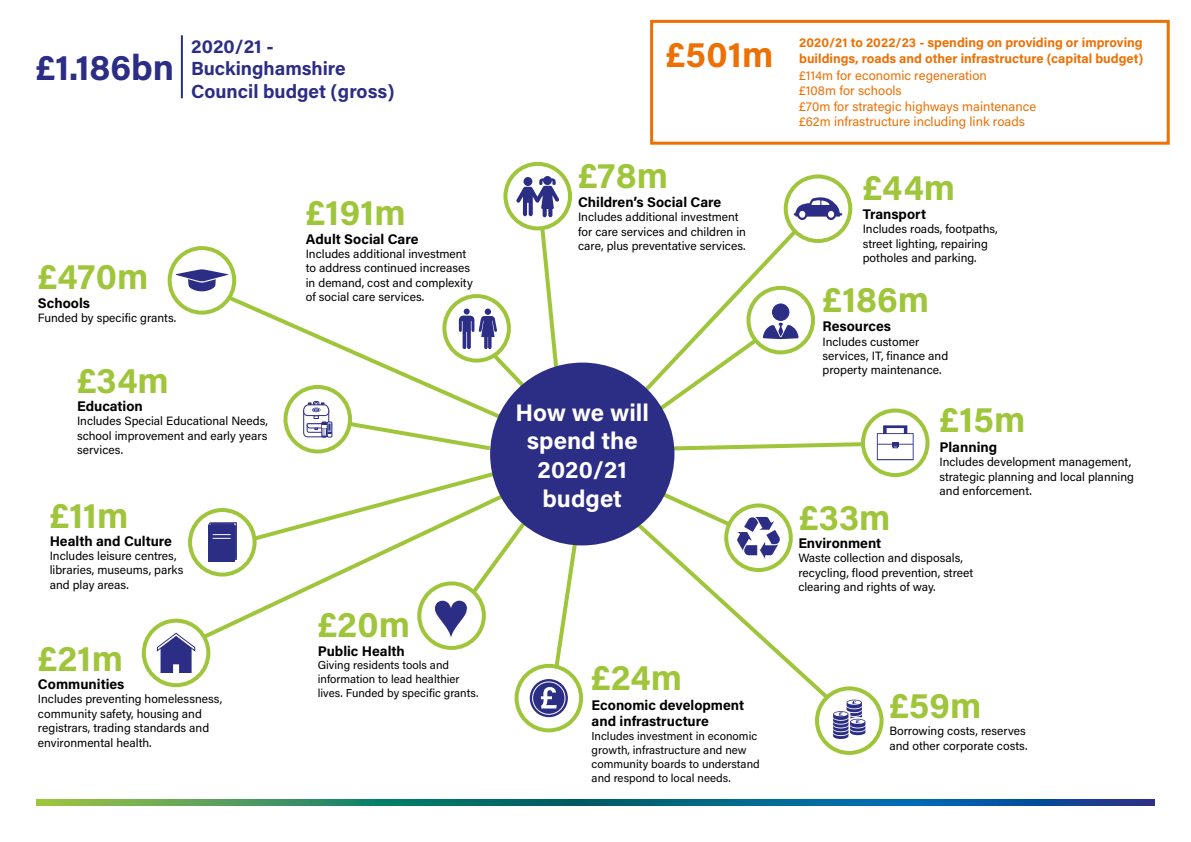
<style>
.page{position:relative;width:1191px;height:842px;background:#fff}
.page>*{position:absolute;margin:0;border:0;box-sizing:border-box;transform-origin:0 0}
.t1{font:60px "Arial";color:#2c2d84}
.t2{font:700 36px "Acumin Pro";color:#9fc63b}
.t3{font:700 36px "Acumin Pro";color:#2c2d84}
.t4{font:700 36px "Acumin Pro";color:#ed7004}
.t5{font:700 24px/28.8px "Acumin Pro";color:#fff;text-align:center}
.t6{font:700 19px/22.8px "Acumin Pro";color:#2c2d84}
.t7{font:700 14px/16.8px "Acumin Pro";color:#000}
.t8{font:13px "Acumin Pro";color:#ed7004}
.t9{font:700 13px/15.6px "Acumin Pro";color:#ed7004}
.t10{font:12px/14.4px "Acumin Pro";color:#000}
.t11{font:11.5px/13.8px "Acumin Pro";color:#000}
</style>
<div class="page">
<svg style="left:36px;top:799px;width:1119px;height:7px;background:#1e7479"></svg>
<div style="left:650px;top:20px;width:519px;height:125px;border:3px solid #ed7004"></div>
<hr style="left:181px;top:35px;width:2px;height:63px;background:#2c2d84">
<svg style="left:197px;top:508px;width:47px;height:135px"></svg>
<svg style="left:599px;top:224px;width:203px;height:154px"></svg>
<svg style="left:144px;top:621px;width:64px;height:64px"></svg>
<div style="left:142px;top:619px;width:68px;height:68px;border:4px solid #9fc63b;border-radius:50%"></div>
<svg style="left:516px;top:666px;width:65px;height:64px"></svg>
<div style="left:514px;top:664px;width:69px;height:68px;border:4px solid #9fc63b;border-radius:50%"></div>
<div style="left:748px;top:288px;width:65px;height:64px;background:#fff;border-radius:50%"></div>
<div style="left:746px;top:286px;width:69px;height:68px;border:4px solid #9fc63b;border-radius:50%"></div>
<svg style="left:505px;top:164px;width:65px;height:64px"></svg>
<div style="left:503px;top:162px;width:69px;height:68px;border:4px solid #9fc63b;border-radius:50%"></div>
<div style="left:168px;top:246px;width:68px;height:69px;border:4px solid #9fc63b;border-radius:50%"></div>
<div style="left:490px;top:363px;width:184px;height:182px;background:#2c2d84;border-radius:50%"></div>
<svg style="left:530px;top:679px;width:38px;height:38px"></svg>
<svg style="left:244px;top:467px;width:337px;height:241px"></svg>
<div style="left:532px;top:681px;width:33px;height:34px;border:1px solid #fff;border-radius:50%"></div>
<svg style="left:785px;top:176px;width:65px;height:65px"></svg>
<div style="left:783px;top:174px;width:69px;height:69px;border:4px solid #9fc63b;border-radius:50%"></div>
<svg style="left:793px;top:197px;width:49px;height:23px"></svg>
<div style="left:772px;top:304px;width:17px;height:16px;background:#2c2d84;border-radius:50%"></div>
<div style="left:772px;top:303px;width:17px;height:18px;border:1px solid #2c2d84;border-radius:50%"></div>
<svg style="left:817px;top:688px;width:64px;height:65px"></svg>
<div style="left:815px;top:686px;width:68px;height:69px;border:4px solid #9fc63b;border-radius:50%"></div>
<svg style="left:628px;top:487px;width:237px;height:252px"></svg>
<svg style="left:157px;top:632px;width:38px;height:41px"></svg>
<svg style="left:175px;top:176px;width:388px;height:277px"></svg>
<svg style="left:863px;top:410px;width:64px;height:65px"></svg>
<div style="left:861px;top:408px;width:68px;height:69px;border:4px solid #9fc63b;border-radius:50%"></div>
<svg style="left:633px;top:323px;width:280px;height:137px"></svg>
<div style="left:190px;top:510px;width:64px;height:64px;background:#fff;border-radius:50%"></div>
<div style="left:188px;top:508px;width:68px;height:68px;border:4px solid #9fc63b;border-radius:50%"></div>
<div style="left:208px;top:525px;width:26px;height:37px;background:#2c2d84"></div>
<svg style="left:208px;top:522px;width:29px;height:38px"></svg>
<p class="t3" style="left:36px;top:42px;width:140px">£1.186bn</p>
<p class="t6" style="left:191px;top:34px;width:205px">2020/21 -<br>Buckinghamshire<br>Council budget (gross)</p>
<p class="t2" style="left:38px;top:251px;width:112px">£470m</p>
<p class="t7" style="left:38px;top:294px;width:54px">Schools</p>
<p class="t10" style="left:38px;top:310px;width:140px">Funded by specific grants.</p>
<p class="t2" style="left:306px;top:187px;width:102px">£191m</p>
<p class="t7" style="left:306px;top:230px;width:114px">Adult Social Care</p>
<p class="t10" style="left:306px;top:246px;width:168px">Includes additional investment to address continued increases in demand, cost and complexity of social care services.</p>
<p class="t2" style="left:77px;top:355px;width:93px">£34m</p>
<p class="t7" style="left:77px;top:397px;width:67px">Education</p>
<p class="t10" style="left:77px;top:413px;width:192px;text-align:justify">Includes Special Educational Needs, school improvement and early years services.</p>
<p class="t2" style="left:50px;top:490px;width:80px">£11m</p>
<p class="t7" style="left:50px;top:532px;width:124px">Health and Culture</p>
<p class="t10" style="left:50px;top:548px;width:135px">Includes leisure centres, libraries, museums, parks and play areas.</p>
<p class="t4" style="left:666px;top:30px;width:109px">£501m</p>
<p class="t9" style="left:799px;top:34px;width:346px">2020/21 to 2022/23 - spending on providing or improving buildings, roads and other infrastructure (capital budget)</p>
<p class="t8" style="left:799px;top:66px;width:189px">£114m for economic regeneration</p>
<p class="t8" style="left:799px;top:82px;width:104px">£108m for schools</p>
<p class="t8" style="left:799px;top:97px;width:238px">£70m for strategic highways maintenance</p>
<p class="t8" style="left:799px;top:113px;width:227px">£62m infrastructure including link roads</p>
<p class="t2" style="left:578px;top:150px;width:91px">£78m</p>
<p class="t7" style="left:578px;top:193px;width:145px">Children’s Social Care</p>
<p class="t10" style="left:578px;top:209px;width:169px">Includes additional investment for care services and children in care, plus preventative services.</p>
<p class="t5" style="left:515px;top:397px;width:135px">How we will spend the</p>
<p class="t5" style="left:537px;top:454px;width:91px">2020/21</p>
<p class="t5" style="left:542px;top:483px;width:81px">budget</p>
<p class="t2" style="left:862px;top:163px;width:94px">£44m</p>
<p class="t7" style="left:862px;top:205px;width:65px">Transport</p>
<p class="t10" style="left:862px;top:222px;width:137px">Includes roads, footpaths, street lighting, repairing potholes and parking.</p>
<p class="t2" style="left:822px;top:274px;width:108px">£186m</p>
<p class="t7" style="left:822px;top:317px;width:70px">Resources</p>
<p class="t10" style="left:822px;top:334px;width:127px">Includes customer services, IT, finance and property maintenance.</p>
<p class="t2" style="left:939px;top:395px;width:87px">£15m</p>
<p class="t7" style="left:939px;top:438px;width:59px">Planning</p>
<p class="t10" style="left:939px;top:454px;width:196px">Includes development management, strategic planning and local planning and enforcement.</p>
<p class="t2" style="left:799px;top:492px;width:93px">£33m</p>
<p class="t7" style="left:798px;top:534px;width:84px">Environment</p>
<p class="t10" style="left:798px;top:551px;width:176px">Waste collection and disposals, recycling, flood prevention, street clearing and rights of way.</p>
<p class="t2" style="left:38px;top:633px;width:87px">£21m</p>
<p class="t7" style="left:38px;top:675px;width:88px">Communities</p>
<p class="t10" style="left:38px;top:691px;width:186px">Includes preventing homelessness, community safety, housing and registrars, trading standards and environmental health.</p>
<p class="t1" style="left:433px;top:576px;width:37px">♥</p>
<p class="t2" style="left:318px;top:599px;width:94px">£20m</p>
<p class="t7" style="left:318px;top:642px;width:89px">Public Health</p>
<p class="t11" style="left:318px;top:658px;width:162px">Giving residents tools and information to lead healthier lives. Funded by specific grants.</p>
<p class="t2" style="left:591px;top:652px;width:92px">£24m</p>
<p class="t7" style="left:591px;top:696px;width:154px">Economic development and infrastructure</p>
<p class="t11" style="left:591px;top:729px;width:170px">Includes investment in economic growth, infrastructure and new community boards to understand and respond to local needs.</p>
<p class="t2" style="left:889px;top:680px;width:94px">£59m</p>
<p class="t10" style="left:889px;top:723px;width:140px">Borrowing costs, reserves and other corporate costs.</p>
</div>
